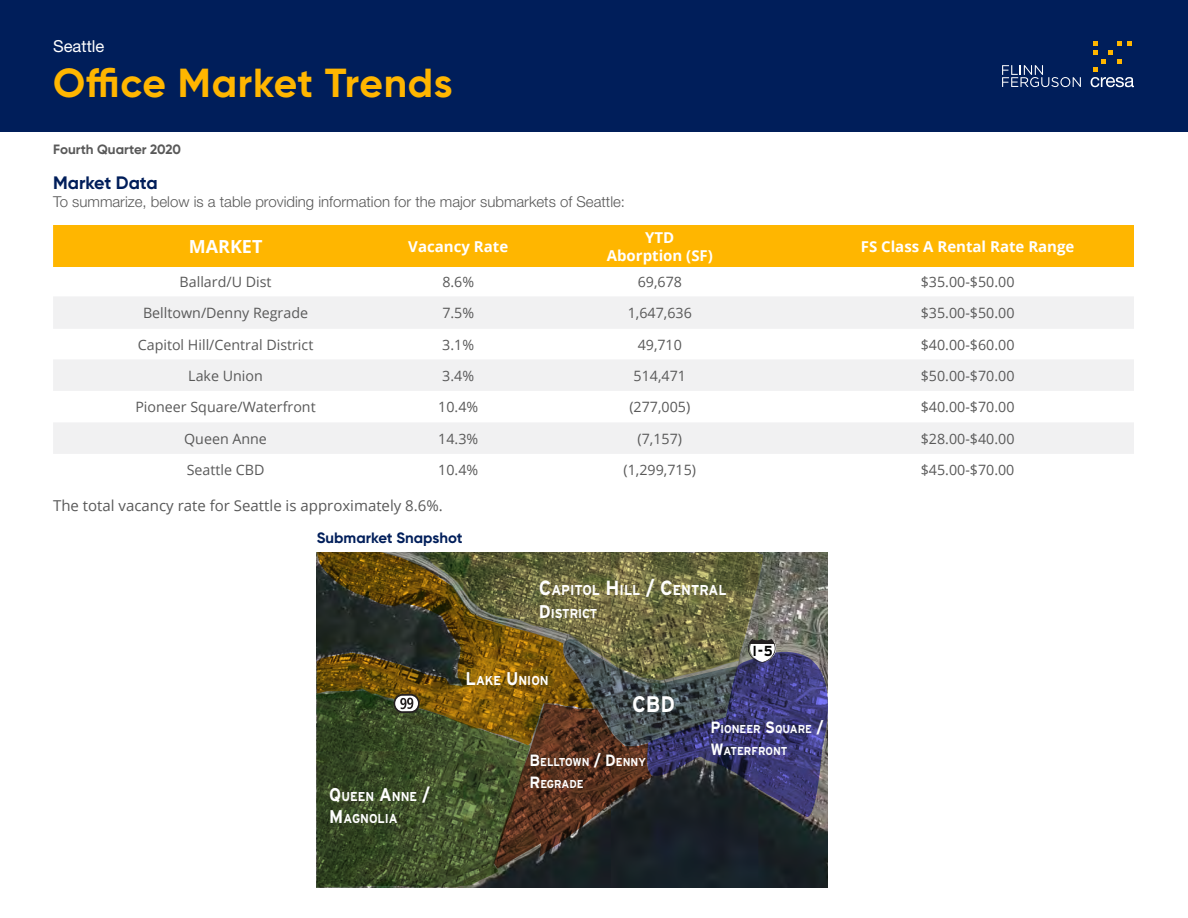
<style>
.page{position:relative;width:1188px;height:918px;background:#fff}
.page>*{position:absolute;margin:0;border:0;box-sizing:border-box;transform-origin:0 0}
.t1{font:700 40.5px "Gilroy";letter-spacing:.02em;color:#ffb600}
.t2{font:700 22.5px "Interstate";color:#fff;scale:.92 1}
.t3{font:700 18px "Gilroy";color:#001e5a}
.t4{font:700 18px "Open Sans";color:#fff}
.t5{font:16.5px "Helvetica Neue LT Std";color:#fff}
.t6{font:300 15px "Helvetica Neue LT Std";color:#595959}
.t7{font:700 15px "Open Sans";color:#fff}
.t8{font:15px "Open Sans";color:#595959}
.t9{font:700 15px "Gilroy";color:#001e5a}
.t10{font:700 14.55px "Interstate";color:#000;scale:.92 1}
.t11{font:14.25px "Open Sans";color:#595959}
.t12{font:700 14.25px "Interstate";color:#fff;scale:.92 1}
.t13{font:700 13.5px "Gilroy";color:#595959}
.t14{font:700 12.9px/22.5px "Interstate";color:#fff;scale:.92 1}
.t15{font:700 11.4px/22.5px "Interstate";color:#fff;scale:.92 1}
.s1{font-size:20.4px}
.s2{font-size:18.45px}
.s3{font-size:16.35px}
</style>
<div class="page">
<div style="left:0;top:0;width:1188px;height:131px;background:#001e5a"></div>
<svg style="left:1091px;top:42px;width:43px;height:45px"></svg>
<svg style="left:1002px;top:65px;width:79px;height:22px"></svg>
<div style="left:53px;top:225px;width:1081px;height:42px;background:#ffb600"></div>
<svg style="left:53px;top:297px;width:1081px;height:157px;fill:#f1f1f2"></svg>
<img style="left:317px;top:552px;width:511px;height:335px">
<p class="t5" style="left:53px;top:36px;width:53px">Seattle</p>
<h1 class="t1" style="left:53px;top:57px;width:401px">Office Market Trends</h1>
<p class="t13" style="left:53px;top:141px;width:129px">Fourth Quarter 2020</p>
<p class="t3" style="left:53px;top:171px;width:106px">Market Data</p>
<p class="t6" style="left:53px;top:192px;width:574px">To summarize, below is a table providing information for the major submarkets of Seattle:</p>
<p class="t4" style="left:189px;top:234px;width:75px">MARKET</p>
<p class="t7" style="left:408px;top:236px;width:101px">Vacancy Rate</p>
<p class="t7" style="left:645px;top:227px;width:31px">YTD</p>
<p class="t7" style="left:607px;top:245px;width:108px">Aborption (SF)</p>
<p class="t7" style="left:861px;top:236px;width:215px">FS Class A Rental Rate Range</p>
<p class="t11" style="left:180px;top:272px;width:93px">Ballard/U Dist</p>
<p class="t11" style="left:442px;top:272px;width:33px">8.6%</p>
<p class="t11" style="left:638px;top:272px;width:46px">69,678</p>
<p class="t11" style="left:921px;top:272px;width:95px">$35.00-$50.00</p>
<p class="t11" style="left:143px;top:303px;width:166px">Belltown/Denny Regrade</p>
<p class="t11" style="left:442px;top:303px;width:33px">7.5%</p>
<p class="t11" style="left:628px;top:303px;width:66px">1,647,636</p>
<p class="t11" style="left:921px;top:303px;width:95px">$35.00-$50.00</p>
<p class="t11" style="left:138px;top:335px;width:177px">Capitol Hill/Central District</p>
<p class="t11" style="left:442px;top:335px;width:33px">3.1%</p>
<p class="t11" style="left:638px;top:335px;width:46px">49,710</p>
<p class="t11" style="left:921px;top:335px;width:95px">$40.00-$60.00</p>
<p class="t11" style="left:188px;top:366px;width:76px">Lake Union</p>
<p class="t11" style="left:442px;top:366px;width:33px">3.4%</p>
<p class="t11" style="left:634px;top:366px;width:54px">514,471</p>
<p class="t11" style="left:921px;top:366px;width:95px">$50.00-$70.00</p>
<p class="t11" style="left:135px;top:397px;width:182px">Pioneer Square/Waterfront</p>
<p class="t11" style="left:438px;top:397px;width:41px">10.4%</p>
<p class="t11" style="left:629px;top:397px;width:62px">(277,005)</p>
<p class="t11" style="left:921px;top:397px;width:95px">$40.00-$70.00</p>
<p class="t11" style="left:184px;top:429px;width:84px">Queen Anne</p>
<p class="t11" style="left:438px;top:429px;width:41px">14.3%</p>
<p class="t11" style="left:638px;top:429px;width:46px">(7,157)</p>
<p class="t11" style="left:921px;top:429px;width:95px">$28.00-$40.00</p>
<p class="t11" style="left:187px;top:460px;width:79px">Seattle CBD</p>
<p class="t11" style="left:438px;top:460px;width:41px">10.4%</p>
<p class="t11" style="left:624px;top:460px;width:74px">(1,299,715)</p>
<p class="t11" style="left:921px;top:460px;width:95px">$45.00-$70.00</p>
<p class="t8" style="left:53px;top:495px;width:391px">The total vacancy rate for Seattle is approximately 8.6%.</p>
<p class="t9" style="left:317px;top:528px;width:147px">Submarket Snapshot</p>
<p class="t12" style="left:539px;top:582px;width:204px"><span class="s1">C</span>APITOL <span class="s1">H</span>ILL <span class="s1">/ C</span>ENTRAL</p>
<p class="t14" style="left:539px;top:602px;width:65px"><span class="s2">D</span>ISTRICT</p>
<p class="t14" style="left:466px;top:669px;width:92px"><span class="s2">L</span>AKE <span class="s2">U</span>NION</p>
<p class="t2" style="left:632px;top:690px;width:48px">CBD</p>
<p class="t10" style="left:753px;top:642px;width:23px">I-5</p>
<p class="t14" style="left:329px;top:785px;width:111px"><span class="s2">Q</span>UEEN <span class="s2">A</span>NNE <span class="s2">/<br>M</span>AGNOLIA</p>
<p class="t15" style="left:530px;top:750px;width:128px"><span class="s3">B</span>ELLTOWN <span class="s3">/ D</span>ENNY<br><span class="s3">R</span> EGRADE</p>
<p class="t15" style="left:710px;top:717px;width:125px"><span class="s3">P</span>IONEER <span class="s3">S</span>QUARE <span class="s3">/<br>W</span>ATERFRONT</p>
</div>
